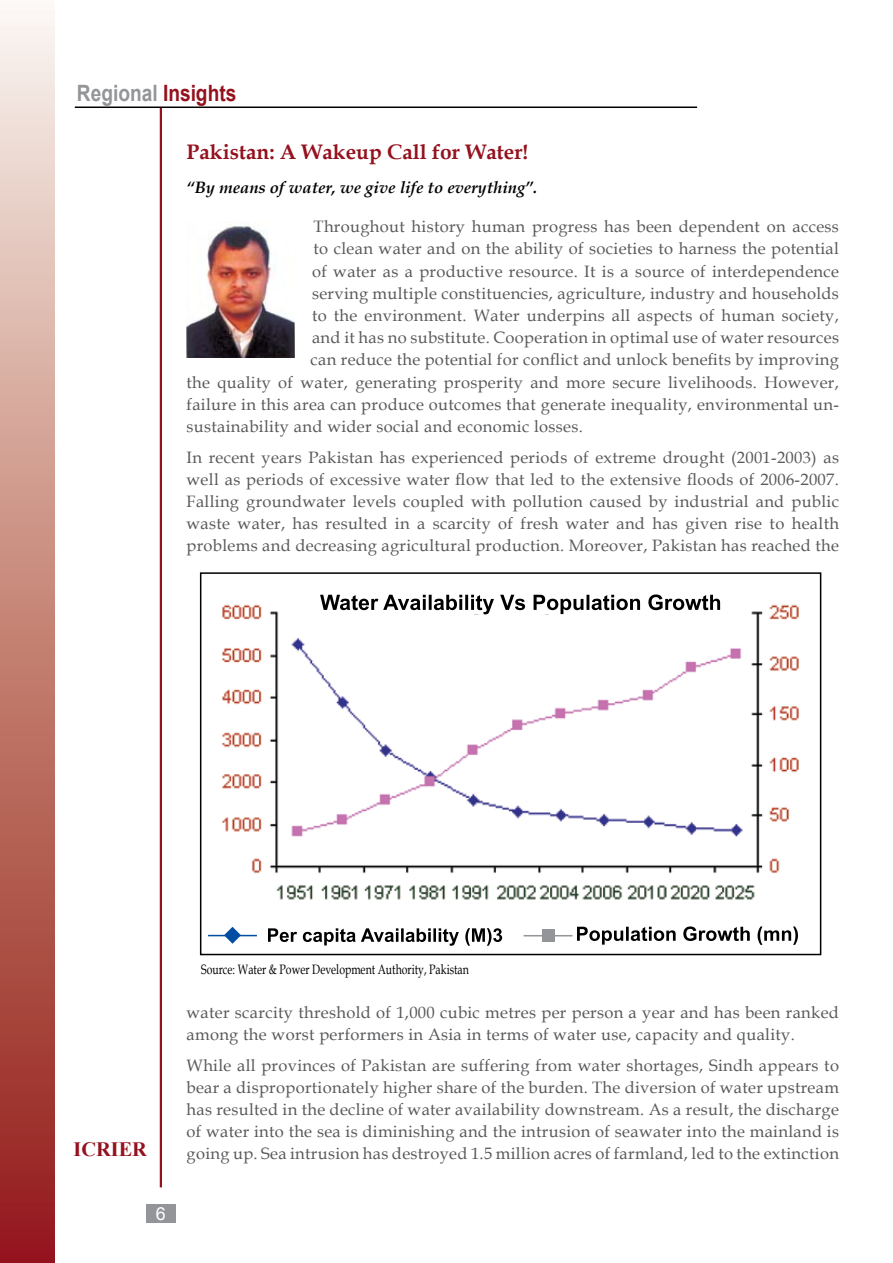
<style>
.page{position:relative;width:893px;height:1263px;background:#fff}
.page>*{position:absolute;margin:0;border:0;box-sizing:border-box;transform-origin:0 0}
.t1{font:700 22.5px "Arial";color:#939598;scale:.85 1}
.t2{font:700 21px "Book Antiqua";color:#94111e}
.t3{font:700 20.4px "Times New Roman";color:#94111e}
.t4{font:18px "Arial";color:#fff}
.t5{font:16.5px/22.2px "Book Antiqua";letter-spacing:.02em;color:#58595b;text-align:justify}
.t6{font:italic 700 16.5px "Book Antiqua";color:#000}
.t7{font:13.65px "Book Antiqua";color:#000;scale:.77 1}
.s1{color:#94111e}
</style>
<div class="page">
<div style="left:146px;top:1204px;width:29px;height:18px;background:#939598"></div>
<div style="left:0;top:0;width:55px;height:1263px;background:linear-gradient(to bottom,#f9f4e8,#92170f)"></div>
<hr style="left:75px;top:107px;width:622px;height:1px;background:#000">
<hr style="left:160px;top:108px;width:2px;height:1079px;background:#94111e">
<img style="left:187px;top:224px;width:108px;height:134px">
<img style="left:208px;top:602px;width:591px;height:335px">
<div style="left:200px;top:572px;width:621px;height:383px;border:2px solid #000"></div>
<div style="left:317px;top:585px;width:383px;height:29px;background:#fff"></div>
<svg style="left:320px;top:594px;width:400px;height:20px"></svg>
<svg style="left:210px;top:927px;width:48px;height:10px"></svg>
<div style="left:261px;top:924px;width:256px;height:25px;background:#fff"></div>
<div style="left:521px;top:921px;width:284px;height:29px;background:#fff"></div>
<hr style="left:524px;top:935px;width:48px;height:1px;background:#939598">
<div style="left:542px;top:929px;width:12px;height:12px;background:#939598"></div>
<hr style="left:208px;top:935px;width:49px;height:1px;background:#034ea2">
<svg style="left:224px;top:927px;width:17px;height:17px"></svg>
<svg style="left:268px;top:928px;width:234px;height:18px"></svg>
<svg style="left:577px;top:926px;width:221px;height:19px"></svg>
<h1 class="t1" style="left:77px;top:79px;width:189px">Regional <span class="s1">Insights</span></h1>
<p class="t2" style="left:187px;top:138px;width:343px">Pakistan: A Wakeup Call for Water!</p>
<p class="t6" style="left:187px;top:176px;width:353px">“By means of water, we give life to everything”.</p>
<p class="t5" style="left:314px;top:215px;width:527px">Throughout history human progress has been dependent on access</p>
<p class="t5" style="left:314px;top:237px;width:527px">to clean water and on the ability of societies to harness the potential</p>
<p class="t5" style="left:312px;top:260px;width:528px">of water as a productive resource. It is a source of interdependence</p>
<p class="t5" style="left:312px;top:282px;width:528px">serving multiple constituencies, agriculture, industry and households</p>
<p class="t5" style="left:312px;top:304px;width:528px">to the environment. Water underpins all aspects of human society,</p>
<p class="t5" style="left:312px;top:326px;width:528px">and it has no substitute. Cooperation in optimal use of water resources</p>
<p class="t5" style="left:311px;top:348px;width:530px">can reduce the potential for conflict and unlock benefits by improving</p>
<p class="t5" style="left:187px;top:370px;width:654px">the quality of water, generating prosperity and more secure livelihoods. However,</p>
<p class="t5" style="left:187px;top:393px;width:654px">failure in this area can produce outcomes that generate inequality, environmental un-</p>
<p class="t5" style="left:187px;top:415px;width:398px">sustainability and wider social and economic losses.</p>
<p class="t5" style="left:187px;top:446px;width:654px">In recent years Pakistan has experienced periods of extreme drought (2001-2003) as well as periods of excessive water flow that led to the extensive floods of 2006-2007.<br>Falling groundwater levels coupled with pollution caused by industrial and public waste water, has resulted in a scarcity of fresh water and has given rise to health problems and decreasing agricultural production. Moreover, Pakistan has reached the</p>
<p class="t3" style="left:73px;top:1135px;width:75px">ICRIER</p>
<p class="t4" style="left:156px;top:1201px;width:12px">6</p>
<p class="t7" style="left:201px;top:959px;width:349px">Source: Water &amp; Power Development Authority, Pakistan</p>
<p class="t5" style="left:187px;top:1001px;width:654px">water scarcity threshold of 1,000 cubic metres per person a year and has been ranked among the worst performers in Asia in terms of water use, capacity and quality.</p>
<p class="t5" style="left:187px;top:1053px;width:654px">While all provinces of Pakistan are suffering from water shortages, Sindh appears to bear a disproportionately higher share of the burden. The diversion of water upstream has resulted in the decline of water availability downstream. As a result, the discharge of water into the sea is diminishing and the intrusion of seawater into the mainland is going up. Sea intrusion has destroyed 1.5 million acres of farmland, led to the extinction</p>
</div>
